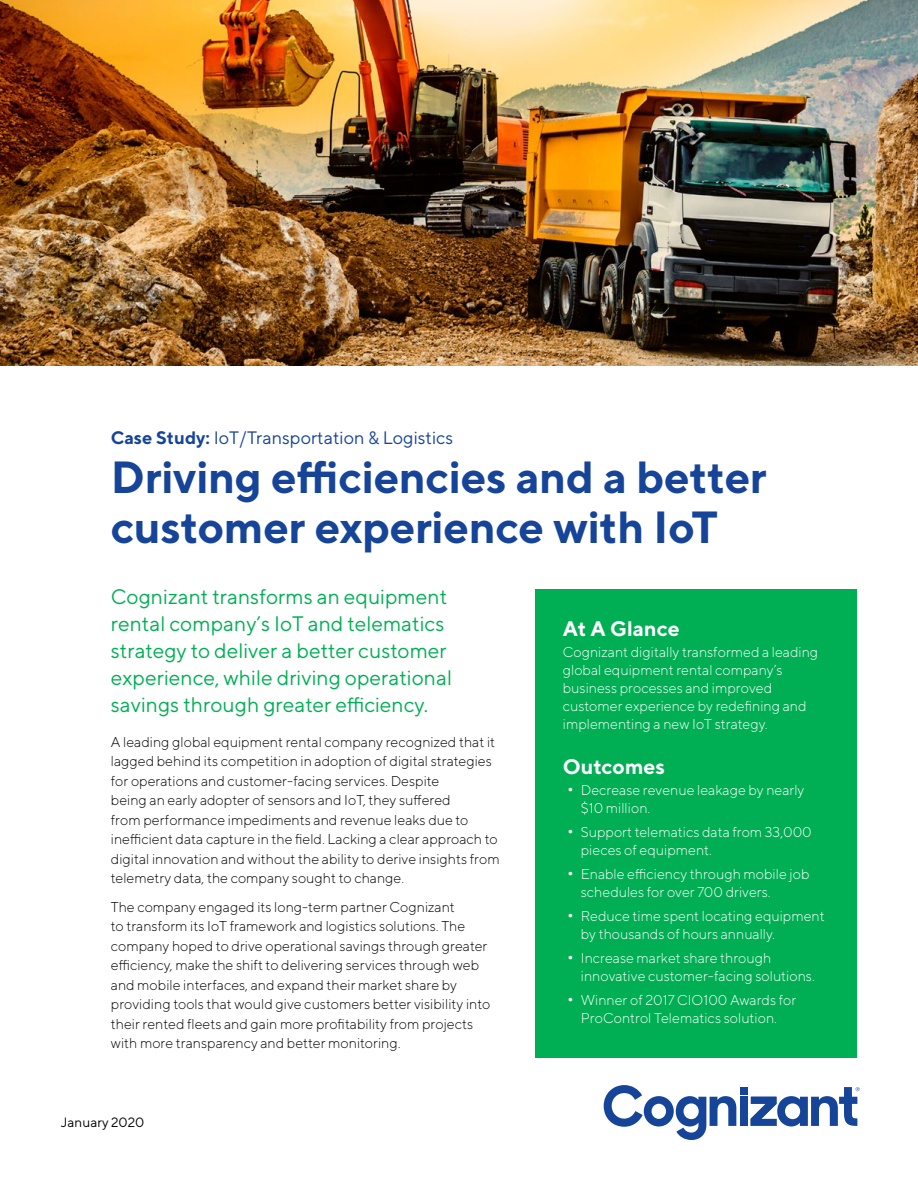
<style>
.page{position:relative;width:918px;height:1188px;background:#fff}
.page>*{position:absolute;margin:0;border:0;box-sizing:border-box;transform-origin:0 0}
.Document_title_30_33{font:700 45px/49.5px "TT Norms";letter-spacing:-.01em;color:#164499}
.Page_subheadline_14{font:21px/27px "TT Norms";color:#00af54}
.Callout_Box_Headline{font:700 21px "TT Norms";color:#fff}
.Service_line_12_18{font:18px "TT Norms";color:#164499}
.Body_9_5_13{font:300 14.25px/19.5px "TT Norms";color:#000}
.Body_9_5_13-2{font:300 14.25px/18px "TT Norms";color:#fff}
.Folio_left_8_10{font:13.5px "TT Norms";color:#000}
.s1{font-weight:700}
</style>
<div class="page">
<img style="left:0;top:0;width:918px;height:366px">
<div style="left:536px;top:589px;width:321px;height:469px;background:#00af54"></div>
<div style="left:740px;top:1087px;width:8px;height:7px;background:#164499"></div>
<div style="left:740px;top:1097px;width:8px;height:29px;background:#164499"></div>
<svg style="left:604px;top:1085px;width:132px;height:55px"></svg>
<svg style="left:751px;top:1087px;width:109px;height:40px"></svg>
<p class="Service_line_12_18" style="left:111px;top:426px;width:344px"><span class="s1">Case Study:</span> IoT/Transportation &amp; Logistics</p>
<p class="Document_title_30_33" style="left:111px;top:452px;width:658px">Driving efficiencies and a better customer experience with IoT</p>
<p class="Page_subheadline_14" style="left:111px;top:583px;width:343px">Cognizant transforms an equipment rental company’s IoT and telematics strategy to deliver a better customer experience, while driving operational savings through greater efficiency.</p>
<p class="Body_9_5_13" style="left:111px;top:732px;width:390px">A leading global equipment rental company recognized that it lagged behind its competition in adoption of digital strategies for operations and customer-facing services. Despite<br>being an early adopter of sensors and IoT, they suffered<br>from performance impediments and revenue leaks due to inefficient data capture in the field. Lacking a clear approach to digital innovation and without the ability to derive insights from telemetry data, the company sought to change.</p>
<p class="Body_9_5_13" style="left:111px;top:897px;width:381px">The company engaged its long-term partner Cognizant<br>to transform its IoT framework and logistics solutions. The company hoped to drive operational savings through greater efficiency, make the shift to delivering services through web and mobile interfaces, and expand their market share by providing tools that would give customers better visibility into their rented fleets and gain more profitability from projects with more transparency and better monitoring.</p>
<p class="Callout_Box_Headline" style="left:563px;top:615px;width:118px">At A Glance</p>
<p class="Body_9_5_13-2" style="left:563px;top:643px;width:257px">Cognizant digitally transformed a leading global equipment rental company’s business processes and improved customer experience by redefining and implementing a new IoT strategy.</p>
<p class="Callout_Box_Headline" style="left:563px;top:753px;width:104px">Outcomes</p>
<p class="Body_9_5_13-2" style="left:581px;top:781px;width:225px;text-indent:-14px"><span class="s1">•</span> Decrease revenue leakage by nearly $10 million.</p>
<p class="Body_9_5_13-2" style="left:581px;top:823px;width:232px;text-indent:-13px"><span class="s1">•</span> Support telematics data from 33,000 pieces of equipment.</p>
<p class="Body_9_5_13-2" style="left:581px;top:865px;width:230px;text-indent:-13px"><span class="s1">•</span> Enable efficiency through mobile job schedules for over 700 drivers.</p>
<p class="Body_9_5_13-2" style="left:581px;top:907px;width:245px;text-indent:-13px"><span class="s1">•</span> Reduce time spent locating equipment by thousands of hours annually.</p>
<p class="Body_9_5_13-2" style="left:581px;top:949px;width:236px;text-indent:-13px"><span class="s1">•</span> Increase market share through innovative customer-facing solutions.</p>
<p class="Body_9_5_13-2" style="left:567px;top:991px;width:231px;text-align:center"><span class="s1">•</span> Winner of 2017 CIO100 Awards for<br>ProControl Telematics solution.</p>
<p class="Folio_left_8_10" style="left:61px;top:1114px;width:85px">January 2020</p>
</div>
